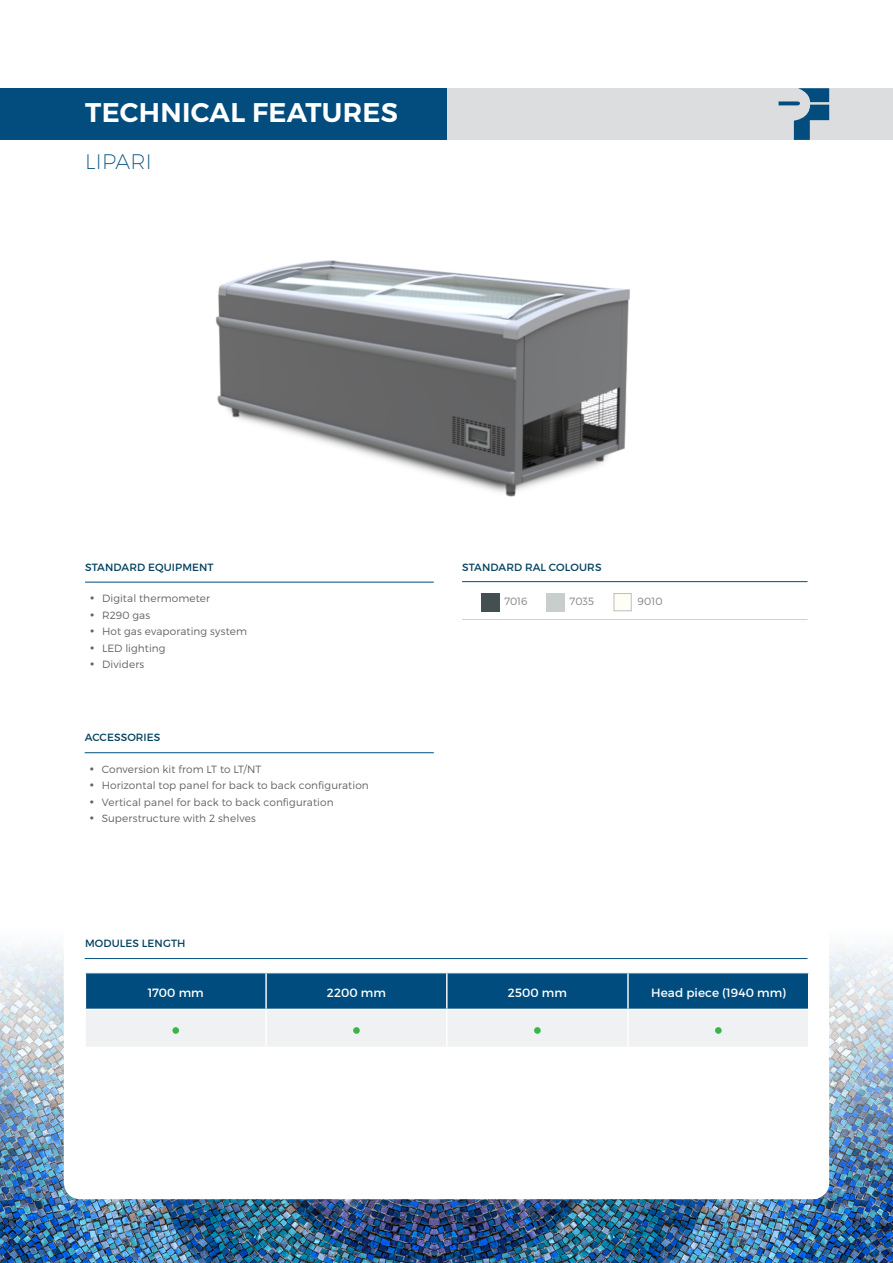
<style>
.page{position:relative;width:893px;height:1263px;background:#fff}
.page>*{position:absolute;margin:0;border:0;box-sizing:border-box;transform-origin:0 0}
.t1{font:600 27px "Montserrat";letter-spacing:.01em;color:#fff}
.t2{font:200 21px "Montserrat";letter-spacing:.01em;color:#014c7e}
.t3{font:12px "Montserrat";letter-spacing:.005em;color:#fff}
.t4{font:300 10.5px "Montserrat";letter-spacing:.01em;color:#636366}
.t5{font:10.5px "Montserrat";letter-spacing:.01em;color:#02415e}
.t6{font:300 10.5px "Montserrat";color:#808285}
.s1{font-family:"Futura BT"}
</style>
<div class="page">
<img style="left:192px;top:260px;width:463px;height:341px">
<img style="left:0;top:947px;width:893px;height:316px">
<div style="left:64px;top:873px;width:765px;height:326px;background:#fff;border-radius:17px"></div>
<div style="left:360px;top:88px;width:533px;height:52px;background:#dcdddf"></div>
<div style="left:0;top:88px;width:447px;height:52px;background:#024c7e"></div>
<svg style="left:86px;top:973px;width:722px;height:74px"></svg>
<hr style="left:265px;top:1010px;width:2px;height:37px;background:#fff">
<hr style="left:446px;top:1010px;width:2px;height:37px;background:#fff">
<hr style="left:265px;top:973px;width:2px;height:36px;background:#fff">
<hr style="left:627px;top:973px;width:2px;height:36px;background:#fff">
<hr style="left:627px;top:1010px;width:2px;height:37px;background:#fff">
<hr style="left:446px;top:973px;width:2px;height:36px;background:#fff">
<hr style="left:85px;top:1009px;width:181px;height:1px;background:#fff">
<hr style="left:266px;top:1009px;width:181px;height:1px;background:#fff">
<hr style="left:447px;top:1009px;width:181px;height:1px;background:#fff">
<hr style="left:628px;top:1009px;width:180px;height:1px;background:#fff">
<div style="left:172px;top:1027px;width:7px;height:7px;background:#3ab54a;border-radius:50%"></div>
<div style="left:353px;top:1027px;width:7px;height:7px;background:#3ab54a;border-radius:50%"></div>
<div style="left:534px;top:1027px;width:7px;height:7px;background:#3ab54a;border-radius:50%"></div>
<div style="left:715px;top:1027px;width:7px;height:7px;background:#3ab54a;border-radius:50%"></div>
<div style="left:481px;top:593px;width:18px;height:18px;background:#444f52"></div>
<div style="left:547px;top:593px;width:18px;height:18px;background:#c7cecc"></div>
<div style="left:614px;top:593px;width:18px;height:18px;background:#fffef4;border:1px solid #bcbdc0"></div>
<hr style="left:462px;top:581px;width:346px;height:1px;background:#014c7e">
<hr style="left:462px;top:619px;width:346px;height:1px;background:#d1d2d4">
<hr style="left:85px;top:582px;width:349px;height:1px;background:#014c7e">
<hr style="left:85px;top:752px;width:349px;height:1px;background:#014c7e">
<hr style="left:85px;top:958px;width:723px;height:1px;background:#014c7e">
<svg style="left:779px;top:88px;width:50px;height:52px"></svg>
<p class="t1" style="left:85px;top:96px;width:314px">TECHNICAL FEATURES</p>
<p class="t2" style="left:85px;top:149px;width:68px">LIPARI</p>
<p class="t5" style="left:85px;top:560px;width:130px">STANDARD EQUIPMENT</p>
<p class="t4" style="left:89px;top:592px;width:122px"><span class="s1">•</span> Digital thermometer</p>
<p class="t4" style="left:89px;top:609px;width:63px"><span class="s1">•</span> R290 gas</p>
<p class="t4" style="left:89px;top:625px;width:159px"><span class="s1">•</span> Hot gas evaporating system</p>
<p class="t4" style="left:89px;top:642px;width:78px"><span class="s1">•</span> LED lighting</p>
<p class="t4" style="left:89px;top:658px;width:56px"><span class="s1">•</span> Dividers</p>
<p class="t5" style="left:85px;top:731px;width:77px">ACCESSORIES</p>
<p class="t4" style="left:89px;top:763px;width:174px"><span class="s1">•</span> Conversion kit from LT to LT/NT</p>
<p class="t4" style="left:89px;top:779px;width:281px"><span class="s1">•</span> Horizontal top panel for back to back configuration</p>
<p class="t4" style="left:89px;top:796px;width:246px"><span class="s1">•</span> Vertical panel for back to back configuration</p>
<p class="t4" style="left:89px;top:812px;width:168px"><span class="s1">•</span> Superstructure with 2 shelves</p>
<p class="t5" style="left:85px;top:937px;width:102px">MODULES LENGTH</p>
<p class="t5" style="left:462px;top:560px;width:141px">STANDARD RAL COLOURS</p>
<p class="t6" style="left:504px;top:595px;width:25px">7016</p>
<p class="t6" style="left:570px;top:595px;width:26px">7035</p>
<p class="t6" style="left:638px;top:595px;width:26px">9010</p>
<p class="t3" style="left:148px;top:985px;width:58px">1700 mm</p>
<p class="t3" style="left:327px;top:985px;width:61px">2200 mm</p>
<p class="t3" style="left:508px;top:985px;width:61px">2500 mm</p>
<p class="t3" style="left:651px;top:985px;width:136px">Head piece (1940 mm)</p>
<p class="t3" style="left:813px;top:1187px;width:8px">5</p>
</div>
